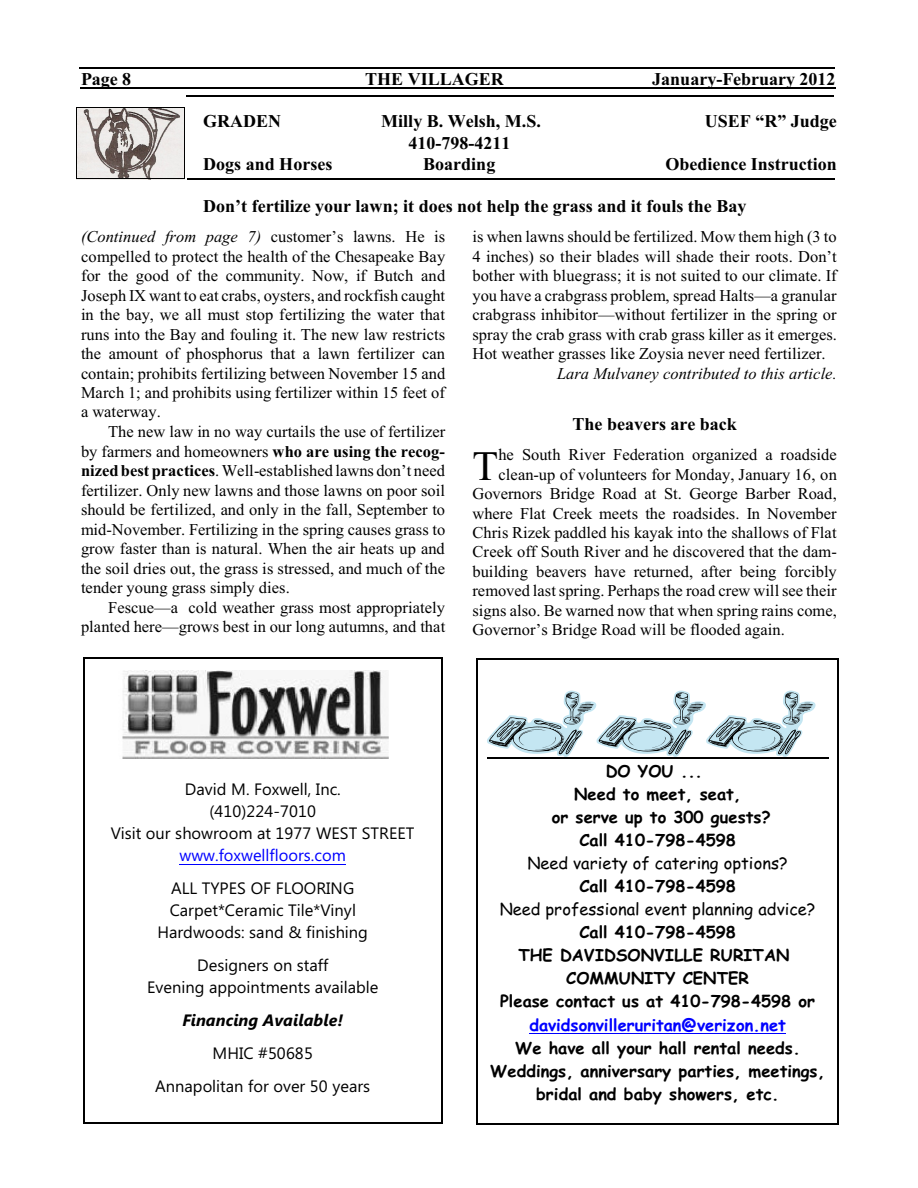
<style>
.page{position:relative;width:918px;height:1188px;background:#fff}
.page>*{position:absolute;margin:0;border:0;box-sizing:border-box;transform-origin:0 0}
.t1{font:42px "Times New Roman";color:#000}
.t2{font:700 18px "Times New Roman";color:#000}
.t3{font:16.5px "Times New Roman";color:#000}
.t4{font:700 16.5px/23.1px "Comic Sans MS";color:#000;text-align:center}
.t5{font:16.5px/22.2px "Segoe UI";color:#000;text-align:center}
.t6{font:italic 16.5px "Times New Roman";color:#000}
.s1{font-style:normal}
.s2{font-weight:700}
.s3{color:#00f}
.s4{font-weight:700;font-style:italic}
.s5{font-weight:400}
</style>
<div class="page">
<img style="left:76px;top:107px;width:109px;height:72px">
<hr style="left:80px;top:68px;width:755px;height:1px;background:#000">
<hr style="left:80px;top:88px;width:756px;height:1px;background:#000">
<hr style="left:186px;top:95px;width:648px;height:2px;background:#000">
<hr style="left:188px;top:178px;width:647px;height:2px;background:#000">
<hr style="left:179px;top:864px;width:167px;height:1px;background:#00f">
<img style="left:122px;top:671px;width:690px;height:88px">
<hr style="left:83px;top:658px;width:2px;height:466px;background:#000">
<hr style="left:441px;top:658px;width:1px;height:466px;background:#000">
<hr style="left:83px;top:658px;width:359px;height:1px;background:#000">
<hr style="left:83px;top:1123px;width:359px;height:1px;background:#000">
<svg style="left:487px;top:691px;width:329px;height:66px"></svg>
<hr style="left:529px;top:1033px;width:257px;height:1px;background:#00f">
<hr style="left:487px;top:757px;width:342px;height:1px;background:#000">
<hr style="left:476px;top:659px;width:2px;height:465px;background:#000">
<hr style="left:838px;top:659px;width:1px;height:465px;background:#000">
<hr style="left:476px;top:659px;width:363px;height:1px;background:#000">
<hr style="left:476px;top:1123px;width:363px;height:1px;background:#000">
<p class="t2" style="left:81px;top:73px;width:52px">Page 8</p>
<p class="t2" style="left:365px;top:73px;width:140px">THE VILLAGER</p>
<p class="t2" style="left:652px;top:73px;width:185px">January-February 2012</p>
<p class="t2" style="left:203px;top:115px;width:79px">GRADEN</p>
<p class="t2" style="left:381px;top:115px;width:161px">Milly B. Welsh, M.S.</p>
<p class="t2" style="left:705px;top:115px;width:134px">USEF “R” Judge</p>
<p class="t2" style="left:408px;top:136px;width:103px">410-798-4211</p>
<p class="t2" style="left:203px;top:158px;width:131px">Dogs and Horses</p>
<p class="t2" style="left:423px;top:158px;width:74px">Boarding</p>
<p class="t2" style="left:665px;top:158px;width:173px">Obedience Instruction</p>
<p class="t2" style="left:203px;top:200px;width:545px">Don’t fertilize your lawn; it does not help the grass and it fouls the Bay</p>
<p class="t6" style="left:81px;top:231px;width:366px">(Continued from page 7) <span class="s1">customer’s lawns. He is</span></p>
<p class="t3" style="left:81px;top:250px;width:366px">compelled to protect the health of the Chesapeake Bay</p>
<p class="t3" style="left:81px;top:270px;width:366px">for the good of the community. Now, if Butch and</p>
<p class="t3" style="left:81px;top:289px;width:366px">Joseph IX want to eat crabs, oysters, and rockfish caught</p>
<p class="t3" style="left:81px;top:309px;width:366px">in the bay, we all must stop fertilizing the water that</p>
<p class="t3" style="left:81px;top:328px;width:366px">runs into the Bay and fouling it. The new law restricts</p>
<p class="t3" style="left:81px;top:348px;width:366px">the amount of phosphorus that a lawn fertilizer can</p>
<p class="t3" style="left:81px;top:367px;width:366px">contain; prohibits fertilizing between November 15 and</p>
<p class="t3" style="left:81px;top:387px;width:365px">March 1; and prohibits using fertilizer within 15 feet of</p>
<p class="t3" style="left:81px;top:406px;width:81px">a waterway.</p>
<p class="t3" style="left:108px;top:425px;width:339px">The new law in no way curtails the use of fertilizer</p>
<p class="t3" style="left:81px;top:445px;width:365px">by farmers and homeowners <span class="s2">who are using the recog-</span></p>
<p class="t3" style="left:81px;top:465px;width:366px"><span class="s2">nized best practices</span>. Well-established lawns don’t need</p>
<p class="t3" style="left:81px;top:484px;width:366px">fertilizer. Only new lawns and those lawns on poor soil</p>
<p class="t3" style="left:81px;top:504px;width:366px">should be fertilized, and only in the fall, September to</p>
<p class="t3" style="left:81px;top:523px;width:366px">mid-November. Fertilizing in the spring causes grass to</p>
<p class="t3" style="left:81px;top:543px;width:365px">grow faster than is natural. When the air heats up and</p>
<p class="t3" style="left:81px;top:562px;width:366px">the soil dries out, the grass is stressed, and much of the</p>
<p class="t3" style="left:81px;top:582px;width:210px">tender young grass simply dies.</p>
<p class="t3" style="left:108px;top:601px;width:339px">Fescue—a cold weather grass most appropriately</p>
<p class="t3" style="left:81px;top:621px;width:366px">planted here—grows best in our long autumns, and that</p>
<p class="t3" style="left:472px;top:231px;width:366px">is when lawns should be fertilized. Mow them high (3 to</p>
<p class="t3" style="left:472px;top:250px;width:366px">4 inches) so their blades will shade their roots. Don’t</p>
<p class="t3" style="left:472px;top:270px;width:366px">bother with bluegrass; it is not suited to our climate. If</p>
<p class="t3" style="left:472px;top:289px;width:366px">you have a crabgrass problem, spread Halts—a granular</p>
<p class="t3" style="left:472px;top:309px;width:366px">crabgrass inhibitor—without fertilizer in the spring or</p>
<p class="t3" style="left:472px;top:328px;width:366px">spray the crab grass with crab grass killer as it emerges.</p>
<p class="t3" style="left:472px;top:348px;width:355px">Hot weather grasses like Zoysia never need fertilizer.</p>
<p class="t6" style="left:557px;top:367px;width:281px">Lara Mulvaney contributed to this article.</p>
<p class="t2" style="left:573px;top:418px;width:166px">The beavers are back</p>
<p class="t1" style="left:472px;top:451px;width:27px">T</p>
<p class="t3" style="left:498px;top:449px;width:340px">he South River Federation organized a roadside</p>
<p class="t3" style="left:498px;top:468px;width:340px">clean-up of volunteers for Monday, January 16, on</p>
<p class="t3" style="left:472px;top:488px;width:366px">Governors Bridge Road at St. George Barber Road,</p>
<p class="t3" style="left:472px;top:507px;width:366px">where Flat Creek meets the roadsides. In November</p>
<p class="t3" style="left:472px;top:527px;width:366px">Chris Rizek paddled his kayak into the shallows of Flat</p>
<p class="t3" style="left:472px;top:546px;width:366px">Creek off South River and he discovered that the dam-</p>
<p class="t3" style="left:472px;top:565px;width:366px">building beavers have returned, after being forcibly</p>
<p class="t3" style="left:472px;top:585px;width:366px">removed last spring. Perhaps the road crew will see their</p>
<p class="t3" style="left:472px;top:604px;width:366px">signs also. Be warned now that when spring rains come,</p>
<p class="t3" style="left:472px;top:624px;width:314px">Governor’s Bridge Road will be flooded again.</p>
<p class="t5" style="left:111px;top:779px;width:305px">David M. Foxwell, Inc.<br>(410)224-7010<br>Visit our showroom at 1977 WEST STREET <span class="s3">www.foxwellfloors.com</span></p>
<p class="t5" style="left:158px;top:879px;width:212px">ALL TYPES OF FLOORING<br>Carpet*Ceramic Tile*Vinyl<br>Hardwoods: sand &amp; finishing</p>
<p class="t5" style="left:147px;top:956px;width:233px">Designers on staff<br>Evening appointments available</p>
<p class="t5" style="left:155px;top:1006px;width:217px;line-height:33px"><span class="s4">Financing Available!<br></span>MHIC #50685<br>Annapolitan for over 50 years</p>
<p class="t4" style="left:490px;top:761px;width:336px">DO YOU ...<br>Need to meet, seat,<br>or serve up to 300 guests?<br>Call 410-798-4598<br><span class="s5">Need variety of catering options?<br></span>Call 410-798-4598<br><span class="s5">Need professional event planning advice?<br></span>Call 410-798-4598<br>THE DAVIDSONVILLE RURITAN<br>COMMUNITY CENTER<br>Please contact us at 410-798-4598 or <span class="s3">davidsonvilleruritan@verizon.net<br></span>We have all your hall rental needs.<br>Weddings, anniversary parties, meetings, bridal and baby showers, etc.</p>
</div>
